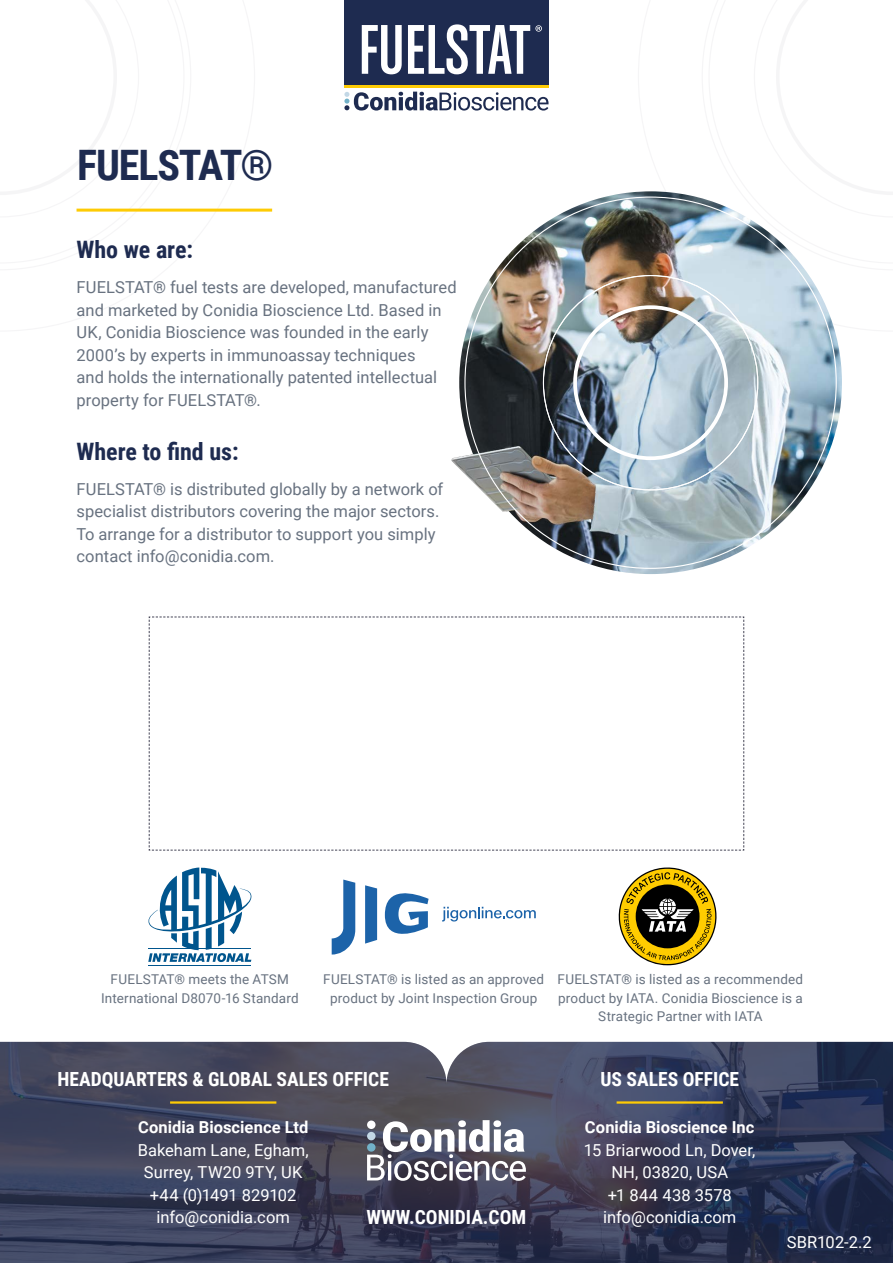
<style>
.page{position:relative;width:893px;height:1263px;background:#fff}
.page>*{position:absolute;margin:0;border:0;box-sizing:border-box;transform-origin:0 0}
.t1{font:700 42px "Roboto Condensed";letter-spacing:-.025em;color:#1e2b50}
.t2{font:700 24px "Roboto Condensed";color:#1e2b50}
.t3{font:700 19.5px "Roboto Condensed";color:#fff}
.t4{font:16.5px/22.5px "Roboto";color:#687280}
.t5{font:16.5px/22.5px "Roboto";color:#fff;text-align:center}
.t6{font:700 16.5px "Roboto";letter-spacing:.005em;color:#fff}
.t7{font:13.5px/18.8px "Roboto";letter-spacing:.01em;color:#687280;text-align:center}
</style>
<div class="page">
<div style="left:344px;top:0;width:205px;height:51px;background:#1e2b50"></div>
<div style="left:344px;top:9px;width:205px;height:77px;background:#1e2b50"></div>
<hr style="left:344px;top:86px;width:205px;height:2px;background:#fecb04">
<svg style="left:362px;top:25px;width:40px;height:49px"></svg>
<svg style="left:408px;top:24px;width:134px;height:50px"></svg>
<svg style="left:344px;top:92px;width:205px;height:19px"></svg>
<svg style="left:148px;top:616px;width:596px;height:235px"></svg>
<hr style="left:77px;top:209px;width:195px;height:3px;background:#fecb04">
<hr style="left:149px;top:965px;width:102px;height:1px;background:#00558d">
<svg style="left:148px;top:867px;width:103px;height:95px"></svg>
<svg style="left:332px;top:879px;width:23px;height:75px"></svg>
<svg style="left:365px;top:885px;width:12px;height:59px"></svg>
<svg style="left:385px;top:893px;width:44px;height:41px"></svg>
<svg style="left:442px;top:907px;width:94px;height:14px"></svg>
<svg style="left:619px;top:867px;width:97px;height:98px"></svg>
<img style="left:0;top:1042px;width:893px;height:221px">
<hr style="left:170px;top:1101px;width:106px;height:3px;background:#fecb04">
<hr style="left:617px;top:1101px;width:106px;height:3px;background:#fecb04">
<svg style="left:367px;top:1120px;width:159px;height:61px"></svg>
<img style="left:459px;top:191px;width:383px;height:383px;border-radius:191px">
<img style="left:451px;top:376px;width:186px;height:162px">
<img style="left:573px;top:305px;width:155px;height:155px">
<h1 class="t1" style="left:77px;top:136px;width:198px">FUELSTAT®</h1>
<h2 class="t2" style="left:77px;top:233px;width:118px">Who we are:</h2>
<p class="t4" style="left:77px;top:275px;width:382px">FUELSTAT® fuel tests are developed, manufactured and marketed by Conidia Bioscience Ltd. Based in UK, Conidia Bioscience was founded in the early 2000’s by experts in immunoassay techniques<br>and holds the internationally patented intellectual property for FUELSTAT®.</p>
<h2 class="t2" style="left:77px;top:434px;width:164px">Where to find us:</h2>
<p class="t4" style="left:77px;top:477px;width:368px">FUELSTAT® is distributed globally by a network of specialist distributors covering the major sectors.<br>To arrange for a distributor to support you simply contact info@conidia.com.</p>
<p class="t7" style="left:101px;top:969px;width:199px">FUELSTAT® meets the ATSM<br>International D8070-16 Standard</p>
<p class="t7" style="left:323px;top:969px;width:222px">FUELSTAT® is listed as an approved product by Joint Inspection Group</p>
<p class="t7" style="left:558px;top:969px;width:247px">FUELSTAT® is listed as a recommended product by IATA. Conidia Bioscience is a<br>Strategic Partner with IATA</p>
<p class="t3" style="left:58px;top:1066px;width:333px">HEADQUARTERS &amp; GLOBAL SALES OFFICE</p>
<p class="t6" style="left:138px;top:1116px;width:172px">Conidia Bioscience Ltd</p>
<p class="t5" style="left:138px;top:1138px;width:172px">Bakeham Lane, Egham,<br>Surrey, TW20 9TY, UK +44 (0)1491 829102 info@conidia.com</p>
<p class="t3" style="left:367px;top:1204px;width:161px">WWW.CONIDIA.COM</p>
<p class="t3" style="left:600px;top:1066px;width:140px">US SALES OFFICE</p>
<p class="t6" style="left:585px;top:1116px;width:171px">Conidia Bioscience Inc</p>
<p class="t5" style="left:584px;top:1138px;width:173px">15 Briarwood Ln, Dover,<br>NH, 03820, USA<br>+1 844 438 3578 info@conidia.com</p>
<p class="t5" style="left:787px;top:1230px;width:87px">SBR102-2.2</p>
</div>
